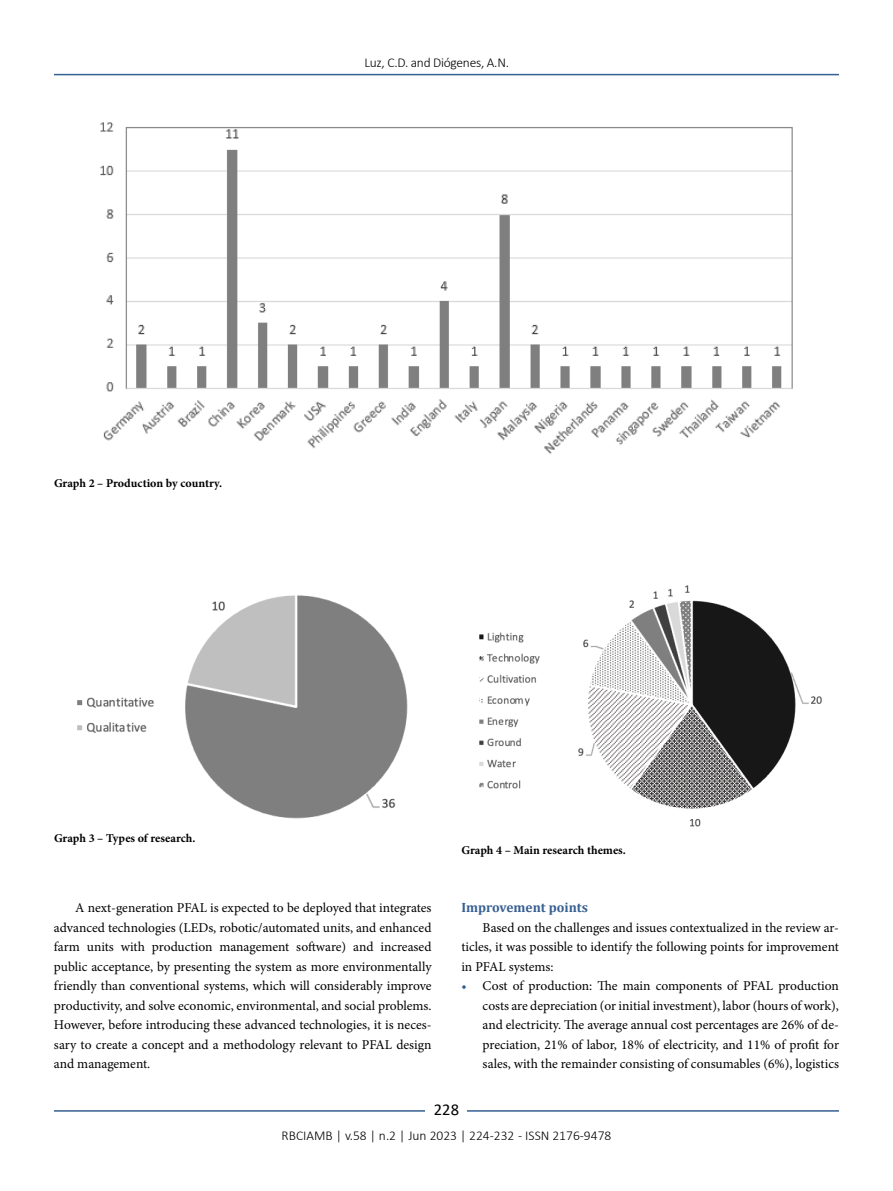
<style>
.page{position:relative;width:893px;height:1191px;background:#fff}
.page>*{position:absolute;margin:0;border:0;box-sizing:border-box;transform-origin:0 0}
.t1{font:16.5px "Calibri";color:#000}
.t2{font:13.5px/19.5px "Minion Pro";letter-spacing:-.005em;color:#000;text-align:justify}
.t3{font:300 13.5px "Calibri";color:#000}
.t4{font:300 13.5px "Calibri";letter-spacing:-.02em;color:#000}
.t5{font:700 13.5px "Cambria";color:#365f92}
.t6{font:700 12px "Minion Pro";letter-spacing:-.005em;color:#000}
.s1{color:#365f92}
</style>
<div class="page">
<hr style="left:54px;top:74px;width:785px;height:1px;background:#365f92">
<hr style="left:54px;top:1110px;width:785px;height:1px;background:#365f92">
<div style="left:426px;top:1096px;width:41px;height:26px;background:#fff"></div>
<img style="left:100px;top:122px;width:693px;height:332px">
<img style="left:77px;top:595px;width:331px;height:224px">
<img style="left:479px;top:585px;width:343px;height:242px">
<p class="t4" style="left:364px;top:54px;width:146px">Luz, C.D. and Diógenes, A.N.</p>
<p class="t6" style="left:54px;top:474px;width:170px">Graph 2 – Production by country.</p>
<p class="t6" style="left:54px;top:829px;width:143px">Graph 3 – Types of research.</p>
<p class="t6" style="left:461px;top:841px;width:166px">Graph 4 – Main research themes.</p>
<p class="t2" style="left:54px;top:898px;width:379px;text-indent:21px">A next-generation PFAL is expected to be deployed that integrates advanced technologies (LEDs, robotic/automated units, and enhanced farm units with production management software) and increased public acceptance, by presenting the system as more environmentally friendly than conventional systems, which will considerably improve productivity, and solve economic, environmental, and social problems.<br>However, before introducing these advanced technologies, it is neces&shy;sary to create a concept and a methodology relevant to PFAL design and management.</p>
<p class="t5" style="left:461px;top:898px;width:128px">Improvement points</p>
<p class="t2" style="left:461px;top:917px;width:379px;text-indent:21px">Based on the challenges and issues contextualized in the review ar&shy;ticles, it was possible to identify the following points for improvement in PFAL systems:</p>
<p class="t2" style="left:483px;top:976px;width:358px;text-indent:-21px"><span class="s1">•</span> Cost of production: The main components of PFAL production costs are depreciation (or initial investment), labor (hours of work), and electricity. The average annual cost percentages are 26% of de&shy;preciation, 21% of labor, 18% of electricity, and 11% of profit for sales, with the remainder consisting of consumables (6%), logistics</p>
<p class="t1" style="left:434px;top:1098px;width:27px">228</p>
<p class="t3" style="left:282px;top:1126px;width:331px">RBCIAMB | v.58 | n.2 | Jun 2023 | 224-232 - ISSN 2176-9478</p>
</div>
